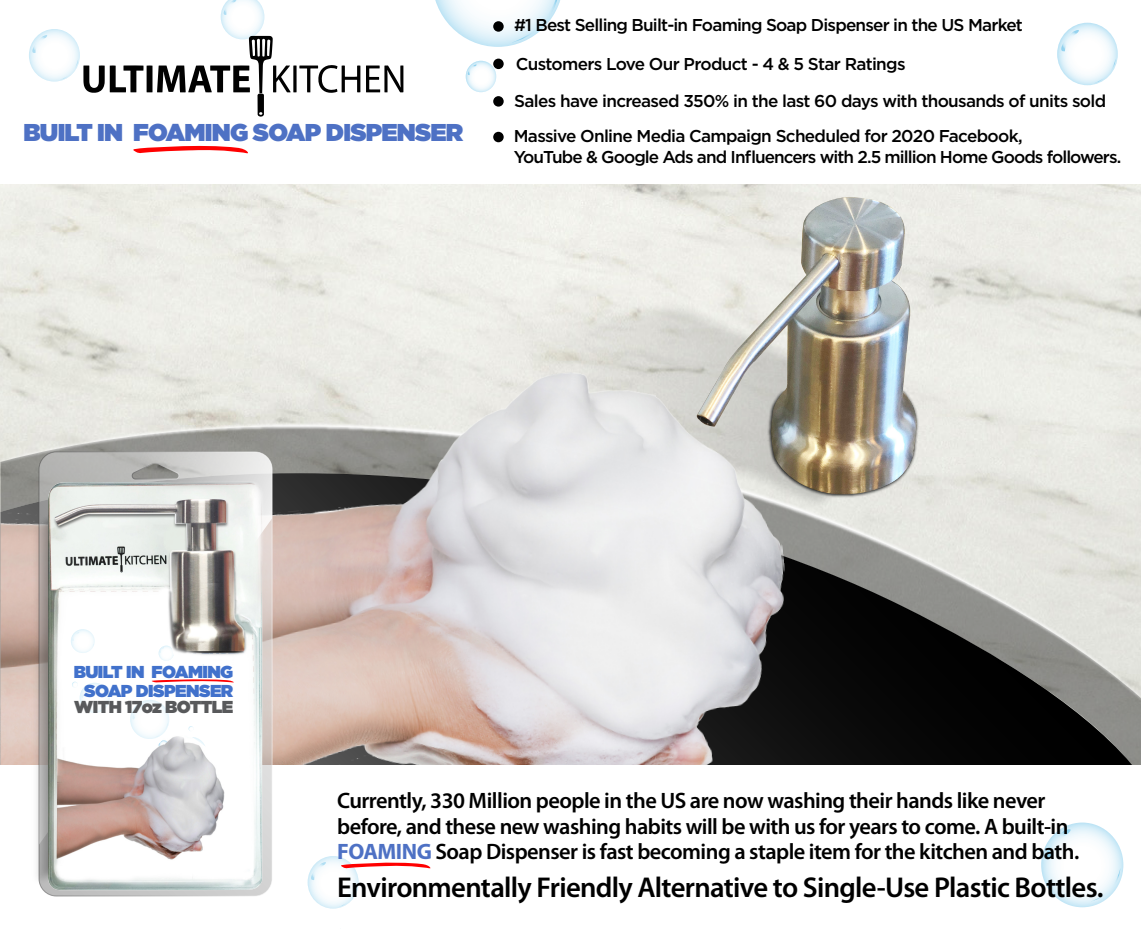
<style>
.page{position:relative;width:1141px;height:929px;background:#fff}
.page>*{position:absolute;margin:0;border:0;box-sizing:border-box;transform-origin:0 0}
.t1{font:600 28.69px "Myriad Pro";letter-spacing:-.025em;color:#000}
.t2{font:900 24.31px "Gotham";letter-spacing:-.03em;color:#4e71c4}
.t3{font:600 22.31px/25.5px "Myriad Pro";letter-spacing:-.025em;color:#000}
.t4{font:900 17.25px/18.8px "Gotham";letter-spacing:-.03em;color:#4171cb;text-align:right}
.t5{font:900 17.25px "Gotham";letter-spacing:-.03em;color:#58595b}
.t6{font:500 17.12px/20.8px "Gotham";letter-spacing:-.045em;color:#000}
.s1{font-weight:700;color:#4e71c4}
</style>
<div class="page">
<svg style="left:808px;top:721px;width:333px;height:44px;fill:#060606"></svg>
<img style="left:808px;top:415px;width:333px;height:306px">
<img style="left:39px;top:352px;width:769px;height:413px">
<img style="left:747px;top:369px;width:192px;height:148px">
<img style="left:694px;top:197px;width:223px;height:302px">
<img style="left:0;top:414px;width:120px;height:351px">
<svg style="left:1057px;top:23px;width:61px;height:62px"></svg>
<svg style="left:1061px;top:30px;width:18px;height:21px"></svg>
<svg style="left:1094px;top:58px;width:22px;height:25px"></svg>
<svg style="left:1041px;top:822px;width:82px;height:84px"></svg>
<svg style="left:1047px;top:828px;width:24px;height:29px"></svg>
<svg style="left:1091px;top:867px;width:29px;height:34px"></svg>
<svg style="left:29px;top:29px;width:51px;height:53px"></svg>
<svg style="left:32px;top:35px;width:15px;height:18px"></svg>
<svg style="left:308px;top:855px;width:51px;height:53px"></svg>
<svg style="left:311px;top:861px;width:15px;height:18px"></svg>
<svg style="left:307px;top:885px;width:50px;height:24px"></svg>
<svg style="left:435px;top:0;width:125px;height:47px"></svg>
<svg style="left:466px;top:61px;width:30px;height:31px"></svg>
<svg style="left:468px;top:64px;width:9px;height:11px"></svg>
<svg style="left:340px;top:860px;width:90px;height:8px"></svg>
<div style="left:493px;top:21px;width:11px;height:11px;background:#000;border-radius:50%"></div>
<div style="left:493px;top:59px;width:11px;height:10px;background:#000;border-radius:50%"></div>
<div style="left:493px;top:96px;width:11px;height:11px;background:#000;border-radius:50%"></div>
<div style="left:493px;top:132px;width:11px;height:10px;background:#000;border-radius:50%"></div>
<svg style="left:60px;top:0;width:343px;height:117px"></svg>
<svg style="left:133px;top:145px;width:115px;height:8px"></svg>
<svg style="left:39px;top:451px;width:233px;height:393px"></svg>
<svg style="left:132px;top:463px;width:47px;height:16px"></svg>
<img style="left:13px;top:490px;width:49px;height:407px">
<img style="left:44px;top:480px;width:223px;height:416px">
<svg style="left:71px;top:627px;width:165px;height:120px"></svg>
<p class="t6" style="left:514px;top:15px;width:510px">#1 Best Selling Built-in Foaming Soap Dispenser in the US Market</p>
<h2 class="t2" style="left:24px;top:115px;width:441px">BUILT IN FOAMING SOAP DISPENSER</h2>
<p class="t6" style="left:514px;top:45px;width:593px;line-height:37.2px">Customers Love Our Product - 4 &amp; 5 Star Ratings<br>Sales have increased 350% in the last 60 days with thousands of units sold</p>
<p class="t6" style="left:514px;top:126px;width:609px">Massive Online Media Campaign Scheduled for 2020 Facebook,<br>YouTube &amp; Google Ads and Influencers with 2.5 million Home Goods followers.</p>
<p class="t4" style="left:74px;top:661px;width:161px">BUILT IN FOAMING<br>SOAP DISPENSER</p>
<p class="t5" style="left:74px;top:694px;width:161px">WITH 17oz BOTTLE</p>
<h3 class="t3" style="left:337px;top:787px;width:744px">Currently, 330 Million people in the US are now washing their hands like never before, and these new washing habits will be with us for years to come. A built-in<br><span class="s1">FOAMING</span> Soap Dispenser is fast becoming a staple item for the kitchen and bath.</h3>
<h1 class="t1" style="left:337px;top:868px;width:768px">Environmentally Friendly Alternative to Single-Use Plastic Bottles.</h1>
</div>
